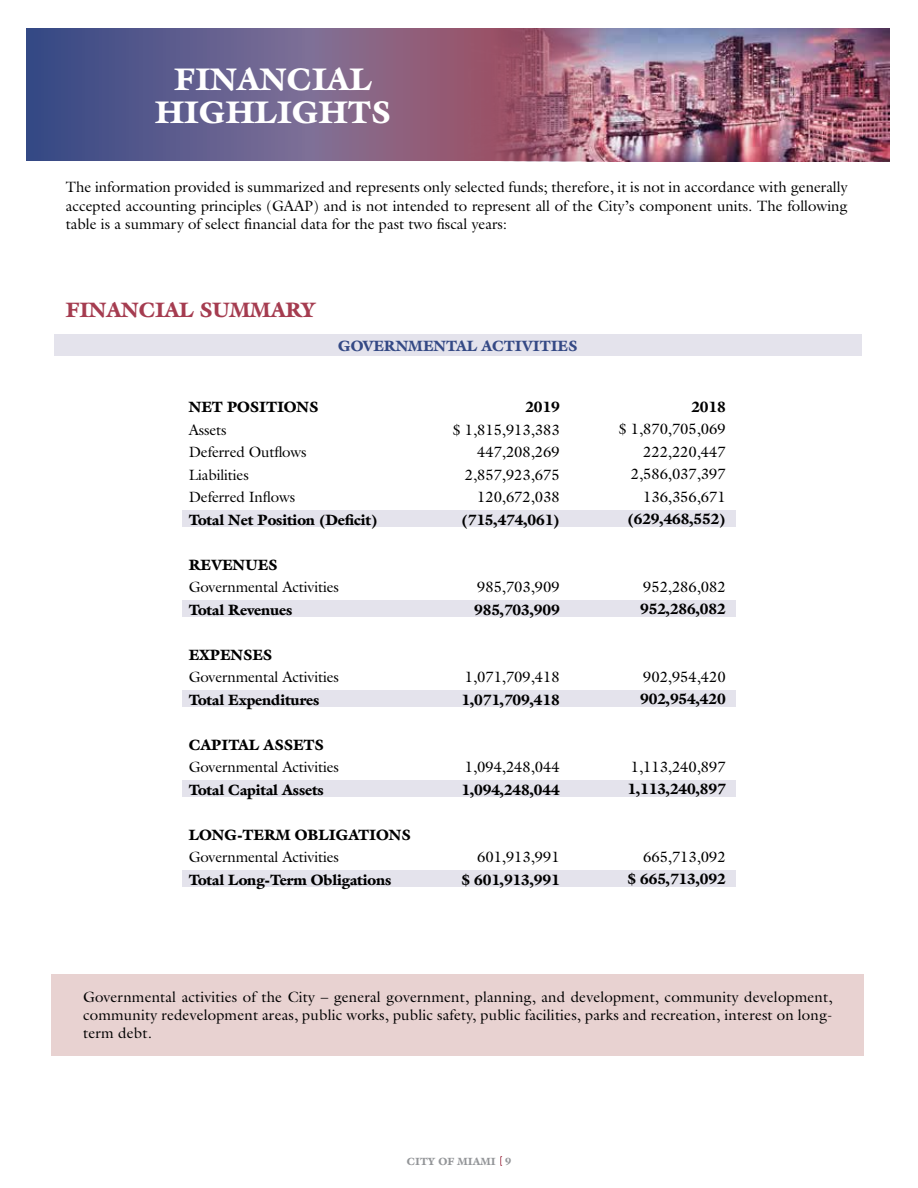
<style>
.page{position:relative;width:918px;height:1188px;background:#fff}
.page>*{position:absolute;margin:0;border:0;box-sizing:border-box;transform-origin:0 0}
.t1{font:900 31.5px/33px "Galliard";color:#fff;text-align:center}
.t2{font:900 21px "Galliard";letter-spacing:-.02em;color:#a53c50}
.t3{font:15px/22.5px "Galliard";letter-spacing:-.01em;color:#000;text-align:justify}
.t4{font:900 15px "Galliard";letter-spacing:-.01em;color:#000}
.t5{font:900 15px "Galliard";letter-spacing:-.01em;color:#344985}
.t6{font:900 10.5px "Galliard";color:#939598}
</style>
<div class="page">
<svg style="left:27px;top:28px;width:442px;height:133px;background:#6b5d88"></svg>
<img style="left:469px;top:28px;width:421px;height:133px">
<div style="left:183px;top:600px;width:553px;height:17px;background:#e4e3ec"></div>
<div style="left:183px;top:511px;width:553px;height:16px;background:#e4e3ec"></div>
<div style="left:183px;top:690px;width:553px;height:17px;background:#e4e3ec"></div>
<div style="left:183px;top:780px;width:553px;height:17px;background:#e4e3ec"></div>
<div style="left:183px;top:870px;width:553px;height:17px;background:#e4e3ec"></div>
<div style="left:52px;top:974px;width:812px;height:81px;background:#e8d2d1"></div>
<div style="left:54px;top:334px;width:808px;height:22px;background:#e4e3ec"></div>
<h1 class="t1" style="left:155px;top:63px;width:238px">FINANCIAL<br>HIGHLIGHTS</h1>
<p class="t3" style="left:66px;top:178px;width:783px;line-height:18.6px">The information provided is summarized and represents only selected funds; therefore, it is not in accordance with generally accepted accounting principles (GAAP) and is not intended to represent all of the City’s component units. The following table is a summary of select financial data for the past two fiscal years:</p>
<h2 class="t2" style="left:66px;top:297px;width:251px">FINANCIAL SUMMARY</h2>
<p class="t5" style="left:338px;top:336px;width:241px">GOVERNMENTAL ACTIVITIES</p>
<p class="t4" style="left:189px;top:398px;width:131px">NET POSITIONS</p>
<p class="t3" style="left:189px;top:418px;width:119px;text-align:left">Assets<br>Deferred Outflows<br>Liabilities<br>Deferred Inflows</p>
<p class="t4" style="left:189px;top:510px;width:190px">Total Net Position (Deficit)</p>
<p class="t4" style="left:189px;top:555px;width:90px">REVENUES</p>
<p class="t3" style="left:189px;top:575px;width:152px">Governmental Activities</p>
<p class="t4" style="left:189px;top:600px;width:105px">Total Revenues</p>
<p class="t4" style="left:189px;top:645px;width:85px">EXPENSES</p>
<p class="t3" style="left:189px;top:665px;width:152px">Governmental Activities</p>
<p class="t4" style="left:189px;top:690px;width:132px">Total Expenditures</p>
<p class="t4" style="left:189px;top:735px;width:137px">CAPITAL ASSETS</p>
<p class="t3" style="left:189px;top:755px;width:152px">Governmental Activities</p>
<p class="t4" style="left:189px;top:780px;width:137px">Total Capital Assets</p>
<p class="t4" style="left:189px;top:825px;width:224px">LONG-TERM OBLIGATIONS</p>
<p class="t3" style="left:189px;top:845px;width:152px">Governmental Activities</p>
<p class="t4" style="left:189px;top:870px;width:204px">Total Long-Term Obligations</p>
<p class="t4" style="left:525px;top:398px;width:36px">2019</p>
<p class="t3" style="left:453px;top:418px;width:109px;text-align:right">$ 1,815,913,383<br>447,208,269<br>2,857,923,675<br>120,672,038</p>
<p class="t4" style="left:462px;top:510px;width:100px">(715,474,061)</p>
<p class="t3" style="left:477px;top:575px;width:84px">985,703,909</p>
<p class="t4" style="left:474px;top:600px;width:87px">985,703,909</p>
<p class="t3" style="left:465px;top:665px;width:96px">1,071,709,418</p>
<p class="t4" style="left:461px;top:690px;width:100px">1,071,709,418</p>
<p class="t3" style="left:465px;top:755px;width:96px">1,094,248,044</p>
<p class="t4" style="left:461px;top:780px;width:100px">1,094,248,044</p>
<p class="t3" style="left:477px;top:845px;width:84px">601,913,991</p>
<p class="t4" style="left:461px;top:870px;width:100px">$ 601,913,991</p>
<p class="t4" style="left:691px;top:397px;width:36px">2018</p>
<p class="t3" style="left:619px;top:418px;width:109px;text-align:right">$ 1,870,705,069<br>222,220,447<br>2,586,037,397<br>136,356,671</p>
<p class="t4" style="left:628px;top:510px;width:100px">(629,468,552)</p>
<p class="t3" style="left:643px;top:575px;width:84px">952,286,082</p>
<p class="t4" style="left:640px;top:600px;width:87px">952,286,082</p>
<p class="t3" style="left:643px;top:665px;width:84px">902,954,420</p>
<p class="t4" style="left:640px;top:690px;width:87px">902,954,420</p>
<p class="t3" style="left:631px;top:755px;width:96px">1,113,240,897</p>
<p class="t4" style="left:627px;top:780px;width:100px">1,113,240,897</p>
<p class="t3" style="left:643px;top:845px;width:84px">665,713,092</p>
<p class="t4" style="left:627px;top:870px;width:100px">$ 665,713,092</p>
<p class="t3" style="left:83px;top:988px;width:751px;line-height:18px">Governmental activities of the City – general government, planning, and development, community development, community redevelopment areas, public works, public safety, public facilities, parks and recreation, interest on long&shy;term debt.</p>
<p class="t6" style="left:407px;top:1155px;width:106px">CITY OF MIAMI 9</p>
</div>
